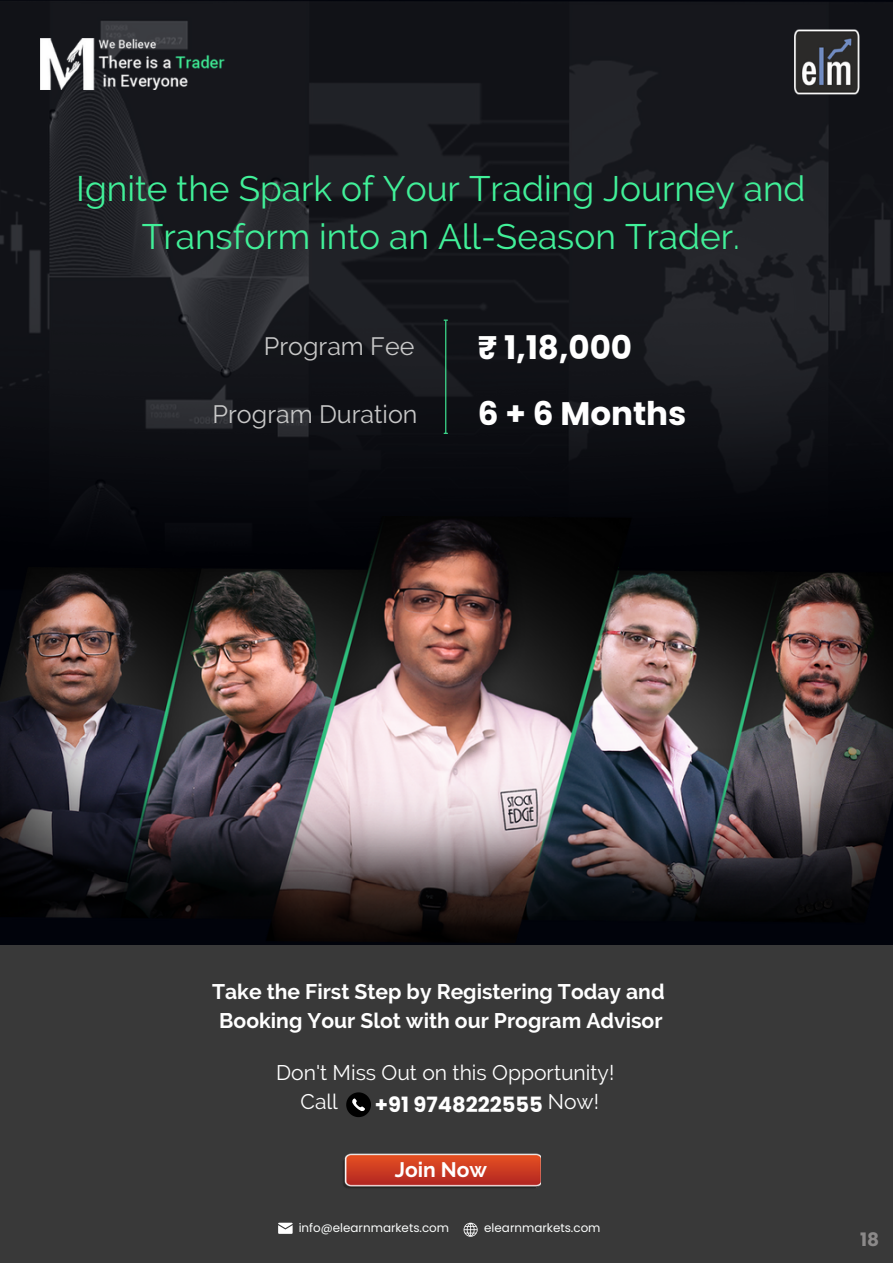
<style>
.page{position:relative;width:893px;height:1264px;background:#fff}
.page>*{position:absolute;margin:0;border:0;box-sizing:border-box;transform-origin:0 0}
.t1{font:35.25px/48.3px "Raleway";color:#41f099;text-align:center}
.t2{font:700 32.55px "Poppins";color:#fff}
.t3{font:25.05px "Raleway";color:#c8c8c8}
.t4{font:700 21.15px "Raleway";color:#fff}
.t5{font:21.15px "Raleway";color:#fff}
.t6{font:700 21.15px "Poppins";color:#fff}
.t7{font:700 21px "Raleway";color:#fff}
.t8{font:700 18.6px "Poppins";color:#8b8989}
.t9{font:11.85px "Poppins";color:#fbfdfc}
</style>
<div class="page">
<img style="left:0;top:0;width:892px;height:516px">
<img style="left:0;top:516px;width:892px;height:426px">
<div style="left:0;top:944px;width:892px;height:318px;background:#393939"></div>
<svg style="left:278px;top:1222px;width:14px;height:11px"></svg>
<svg style="left:463px;top:1222px;width:14px;height:14px"></svg>
<svg style="left:346px;top:1092px;width:25px;height:25px"></svg>
<img style="left:40px;top:39px;width:185px;height:50px">
<img style="left:794px;top:29px;width:69px;height:69px">
<hr style="left:445px;top:320px;width:1px;height:113px;background:#41f099">
<img style="left:343px;top:1153px;width:197px;height:35px">
<p class="t1" style="left:76px;top:164px;width:730px">Ignite the Spark of Your Trading Journey and<br>Transform into an All-Season Trader.</p>
<p class="t3" style="left:264px;top:332px;width:152px">Program Fee</p>
<p class="t3" style="left:213px;top:399px;width:206px">Program Duration</p>
<p class="t2" style="left:477px;top:324px;width:156px">₹ 1,18,000</p>
<p class="t2" style="left:477px;top:391px;width:210px">6 + 6 Months</p>
<p class="t4" style="left:212px;top:979px;width:454px">Take the First Step by Registering Today and</p>
<p class="t4" style="left:219px;top:1008px;width:445px">Booking Your Slot with our Program Advisor</p>
<p class="t5" style="left:276px;top:1059px;width:340px">Don't Miss Out on this Opportunity!</p>
<p class="t5" style="left:300px;top:1088px;width:39px">Call</p>
<p class="t6" style="left:375px;top:1089px;width:169px">+91 9748222555</p>
<p class="t5" style="left:547px;top:1088px;width:53px">Now!</p>
<p class="t7" style="left:395px;top:1156px;width:94px">Join Now</p>
<p class="t9" style="left:299px;top:1219px;width:152px">info@elearnmarkets.com</p>
<p class="t9" style="left:484px;top:1219px;width:118px">elearnmarkets.com</p>
<p class="t8" style="left:859px;top:1226px;width:20px">18</p>
</div>
